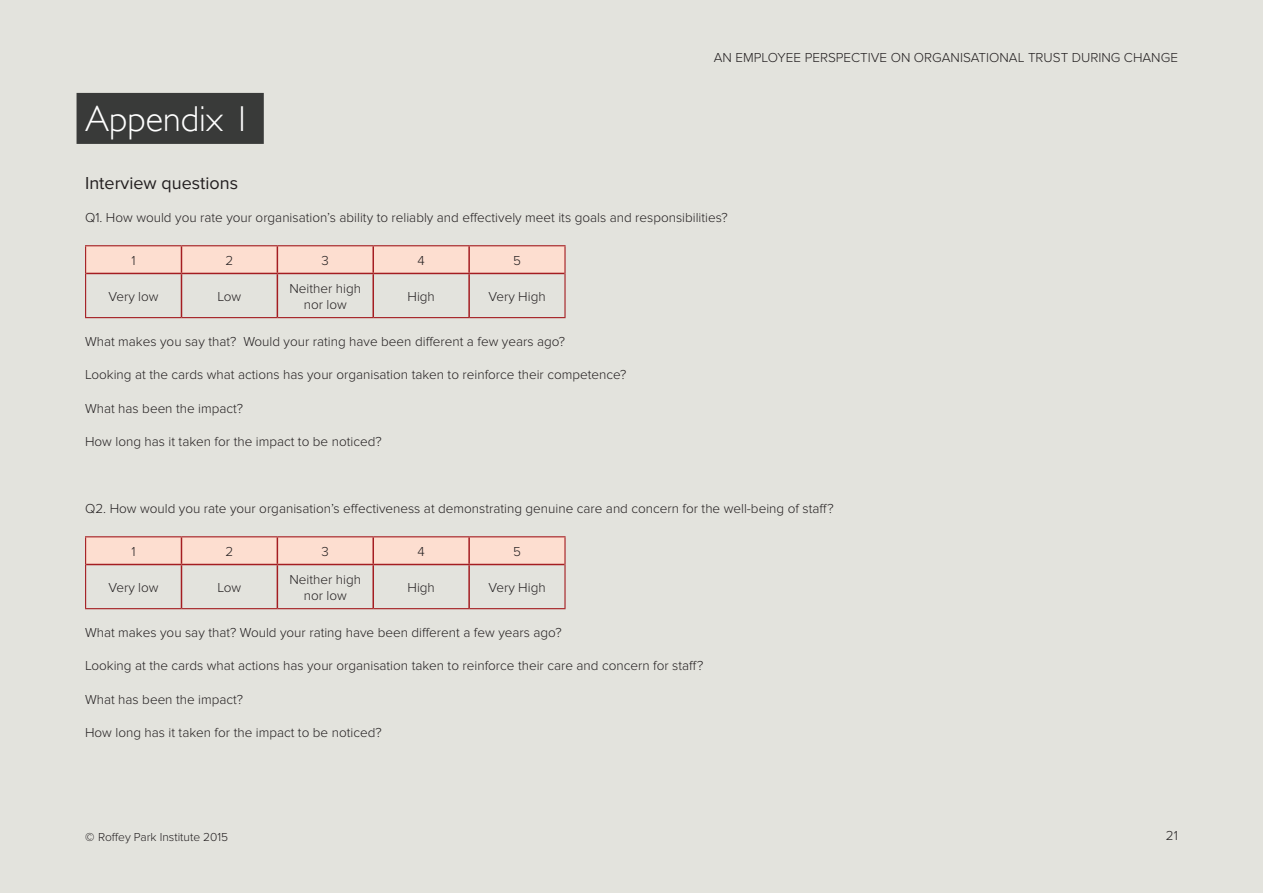
<style>
.page{position:relative;width:1263px;height:893px;background:#e3e3dd}
.page>*{position:absolute;margin:0;border:0;box-sizing:border-box;transform-origin:0 0}
.Page_Heading{font:300 36px "Gill Sans";color:#fff}
.Subheadings{font:18px "Proxima Nova";color:#231f20}
.Table_header{font:300 13.5px/16.5px "Proxima Nova";color:#231f20;text-align:center}
.Table_header-2{font:300 12px "Proxima Nova";color:#231f20}
.s1{font-weight:600}
</style>
<div class="page">
<div style="left:77px;top:93px;width:187px;height:51px;background:#393a39"></div>
<hr style="left:85px;top:245px;width:96px;height:1px;background:#a41d21">
<hr style="left:181px;top:245px;width:96px;height:1px;background:#a41d21">
<hr style="left:277px;top:245px;width:96px;height:1px;background:#a41d21">
<hr style="left:373px;top:245px;width:96px;height:1px;background:#a41d21">
<hr style="left:469px;top:245px;width:97px;height:1px;background:#a41d21">
<hr style="left:564px;top:246px;width:2px;height:27px;background:#a41d21">
<hr style="left:85px;top:273px;width:1px;height:44px;background:#a41d21">
<hr style="left:564px;top:273px;width:2px;height:44px;background:#a41d21">
<hr style="left:85px;top:317px;width:96px;height:1px;background:#a41d21">
<hr style="left:181px;top:317px;width:96px;height:1px;background:#a41d21">
<hr style="left:277px;top:317px;width:96px;height:1px;background:#a41d21">
<hr style="left:373px;top:317px;width:96px;height:1px;background:#a41d21">
<hr style="left:469px;top:317px;width:97px;height:1px;background:#a41d21">
<svg style="left:85px;top:246px;width:480px;height:27px"></svg>
<hr style="left:372px;top:246px;width:2px;height:27px;background:#a41d21">
<hr style="left:468px;top:246px;width:2px;height:27px;background:#a41d21">
<hr style="left:86px;top:273px;width:95px;height:1px;background:#a41d21">
<hr style="left:181px;top:273px;width:96px;height:1px;background:#a41d21">
<hr style="left:181px;top:274px;width:1px;height:43px;background:#a41d21">
<hr style="left:277px;top:273px;width:96px;height:1px;background:#a41d21">
<hr style="left:277px;top:274px;width:1px;height:43px;background:#a41d21">
<hr style="left:373px;top:273px;width:96px;height:1px;background:#a41d21">
<hr style="left:372px;top:274px;width:2px;height:43px;background:#a41d21">
<hr style="left:469px;top:273px;width:95px;height:1px;background:#a41d21">
<hr style="left:468px;top:274px;width:2px;height:43px;background:#a41d21">
<hr style="left:85px;top:536px;width:96px;height:1px;background:#a41d21">
<hr style="left:181px;top:536px;width:96px;height:1px;background:#a41d21">
<hr style="left:277px;top:536px;width:96px;height:1px;background:#a41d21">
<hr style="left:373px;top:536px;width:96px;height:1px;background:#a41d21">
<hr style="left:469px;top:536px;width:97px;height:1px;background:#a41d21">
<hr style="left:564px;top:537px;width:2px;height:27px;background:#a41d21">
<hr style="left:85px;top:564px;width:1px;height:44px;background:#a41d21">
<hr style="left:564px;top:564px;width:2px;height:44px;background:#a41d21">
<hr style="left:85px;top:608px;width:96px;height:1px;background:#a41d21">
<hr style="left:181px;top:608px;width:96px;height:1px;background:#a41d21">
<hr style="left:277px;top:608px;width:96px;height:1px;background:#a41d21">
<hr style="left:373px;top:608px;width:96px;height:1px;background:#a41d21">
<hr style="left:469px;top:608px;width:97px;height:1px;background:#a41d21">
<svg style="left:85px;top:537px;width:480px;height:27px"></svg>
<hr style="left:372px;top:537px;width:2px;height:27px;background:#a41d21">
<hr style="left:468px;top:537px;width:2px;height:27px;background:#a41d21">
<hr style="left:86px;top:564px;width:95px;height:1px;background:#a41d21">
<hr style="left:181px;top:564px;width:96px;height:1px;background:#a41d21">
<hr style="left:181px;top:565px;width:1px;height:43px;background:#a41d21">
<hr style="left:277px;top:564px;width:96px;height:1px;background:#a41d21">
<hr style="left:277px;top:565px;width:1px;height:43px;background:#a41d21">
<hr style="left:373px;top:564px;width:96px;height:1px;background:#a41d21">
<hr style="left:372px;top:565px;width:2px;height:43px;background:#a41d21">
<hr style="left:469px;top:564px;width:95px;height:1px;background:#a41d21">
<hr style="left:468px;top:565px;width:2px;height:43px;background:#a41d21">
<p class="Table_header" style="left:714px;top:49px;width:466px">AN EMPLOYEE PERSPECTIVE ON ORGANISATIONAL TRUST DURING CHANGE</p>
<p class="Page_Heading" style="left:85px;top:98px;width:167px">Appendix 1</p>
<p class="Subheadings" style="left:85px;top:172px;width:155px">Interview questions</p>
<p class="Table_header" style="left:85px;top:210px;width:644px">Q1. How would you rate your organisation’s ability to reliably and effectively meet its goals and responsibilities?</p>
<p class="Table_header" style="left:131px;top:252px;width:6px">1</p>
<p class="Table_header" style="left:225px;top:252px;width:9px">2</p>
<p class="Table_header" style="left:322px;top:252px;width:9px">3</p>
<p class="Table_header" style="left:417px;top:252px;width:9px">4</p>
<p class="Table_header" style="left:513px;top:252px;width:9px">5</p>
<p class="Table_header" style="left:108px;top:288px;width:52px">Very low</p>
<p class="Table_header" style="left:217px;top:288px;width:25px">Low</p>
<p class="Table_header" style="left:289px;top:280px;width:73px">Neither high nor low</p>
<p class="Table_header" style="left:407px;top:288px;width:29px">High</p>
<p class="Table_header" style="left:488px;top:288px;width:59px">Very High</p>
<p class="Table_header" style="left:85px;top:333px;width:482px">What makes you say that? Would your rating have been different a few years ago?</p>
<p class="Table_header" style="left:85px;top:367px;width:543px">Looking at the cards what actions has your organisation taken to reinforce their competence?</p>
<p class="Table_header" style="left:85px;top:400px;width:160px">What has been the impact?</p>
<p class="Table_header" style="left:85px;top:434px;width:298px">How long has it taken for the impact to be noticed?</p>
<p class="Table_header" style="left:85px;top:501px;width:750px">Q2. How would you rate your organisation’s effectiveness at demonstrating genuine care and concern for the well-being of staff?</p>
<p class="Table_header" style="left:131px;top:543px;width:6px">1</p>
<p class="Table_header" style="left:225px;top:543px;width:9px">2</p>
<p class="Table_header" style="left:322px;top:543px;width:9px">3</p>
<p class="Table_header" style="left:417px;top:543px;width:9px">4</p>
<p class="Table_header" style="left:513px;top:543px;width:9px">5</p>
<p class="Table_header" style="left:108px;top:579px;width:52px">Very low</p>
<p class="Table_header" style="left:217px;top:579px;width:25px">Low</p>
<p class="Table_header" style="left:289px;top:571px;width:73px">Neither high nor low</p>
<p class="Table_header" style="left:407px;top:579px;width:29px">High</p>
<p class="Table_header" style="left:488px;top:579px;width:59px">Very High</p>
<p class="Table_header" style="left:85px;top:624px;width:478px">What makes you say that? Would your rating have been different a few years ago?</p>
<p class="Table_header" style="left:85px;top:658px;width:620px">Looking at the cards what actions has your organisation taken to reinforce their care and concern for staff?</p>
<p class="Table_header" style="left:85px;top:691px;width:160px">What has been the impact?</p>
<p class="Table_header" style="left:85px;top:725px;width:298px">How long has it taken for the impact to be noticed?</p>
<p class="Table_header-2" style="left:85px;top:830px;width:145px"><span class="s1">©</span> Roffey Park Institute 2015</p>
<p class="Table_header" style="left:1166px;top:828px;width:14px">21</p>
</div>
